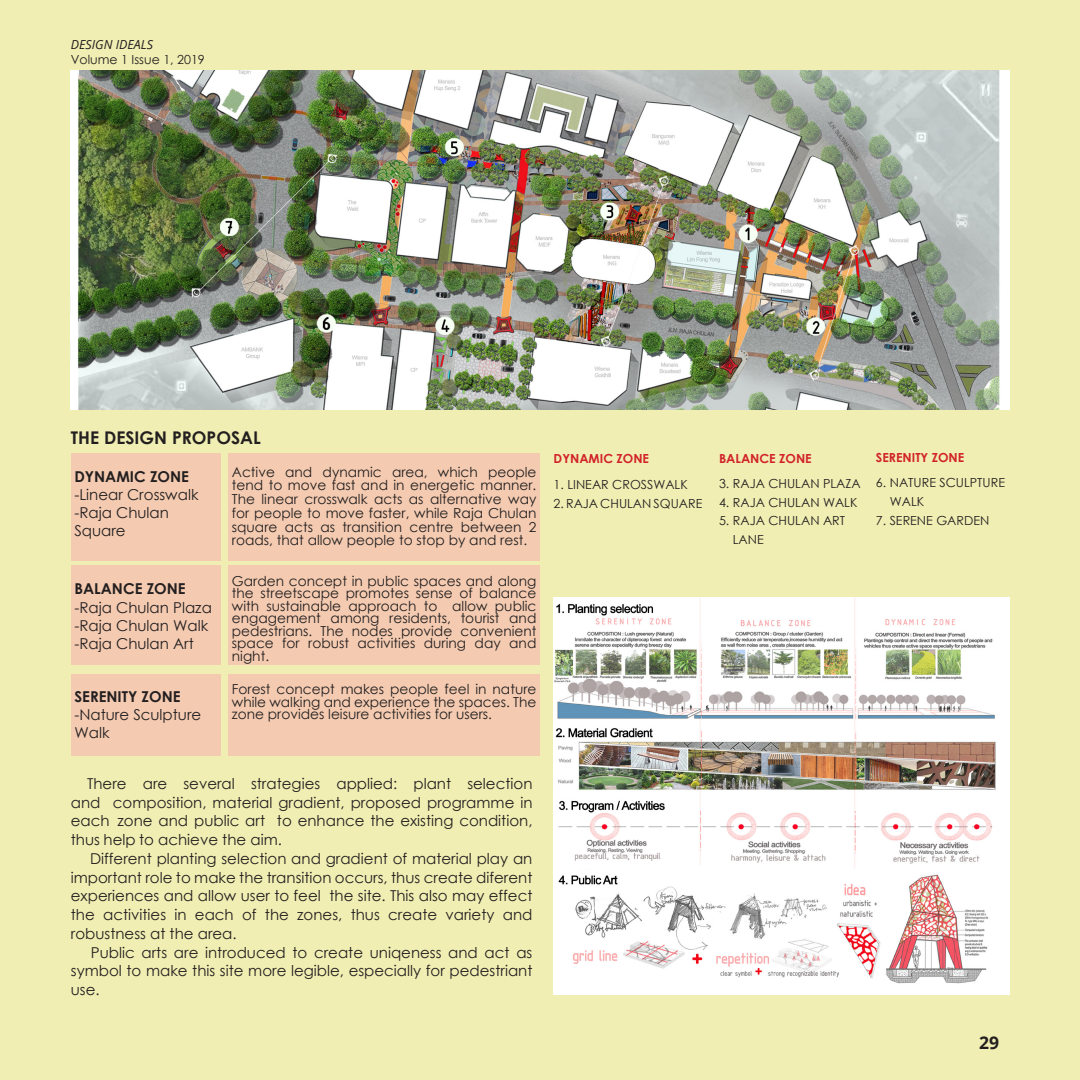
<style>
.page{position:relative;width:1080px;height:1080px;background:#f1eeb3}
.page>*{position:absolute;margin:0;border:0;box-sizing:border-box;transform-origin:0 0}
.t1{font:700 17.5px "Century Gothic";color:#231f20}
.t2{font:700 17.5px "Open Sans";color:#231f20}
.t3{font:15px/18px "Century Gothic";color:#231f20}
.t4{font:700 15px "Century Gothic";color:#231f20}
.t5{font:13.75px/12.5px "Century Gothic";color:#231f20;text-align:justify}
.t6{font:12.5px "Century Gothic";color:#231f20}
.t7{font:700 12.5px "Century Gothic";color:#d1232a}
.t8{font:italic 12.5px "Open Sans";color:#231f20}
</style>
<div class="page">
<div style="left:71px;top:453px;width:150px;height:108px;background:#f4cbb1"></div>
<div style="left:71px;top:566px;width:150px;height:99px;background:#f4cbb1"></div>
<div style="left:71px;top:674px;width:150px;height:82px;background:#f4cbb1"></div>
<div style="left:228px;top:453px;width:312px;height:108px;background:#f4cbb1"></div>
<div style="left:228px;top:566px;width:312px;height:99px;background:#f4cbb1"></div>
<div style="left:228px;top:674px;width:312px;height:82px;background:#f4cbb1"></div>
<img style="left:554px;top:597px;width:455px;height:398px">
<img style="left:71px;top:71px;width:938px;height:338px">
<p class="t8" style="left:71px;top:36px;width:84px">DESIGN IDEALS</p>
<p class="t6" style="left:71px;top:51px;width:136px">Volume 1 Issue 1, 2019</p>
<p class="t1" style="left:71px;top:425px;width:192px">THE DESIGN PROPOSAL</p>
<p class="t4" style="left:74px;top:465px;width:116px">DYNAMIC ZONE</p>
<p class="t3" style="left:74px;top:485px;width:126px">-Linear Crosswalk</p>
<p class="t3" style="left:74px;top:503px;width:96px">-Raja Chulan<br>Square</p>
<p class="t4" style="left:74px;top:577px;width:113px">BALANCE ZONE</p>
<p class="t3" style="left:74px;top:598px;width:139px">-Raja Chulan Plaza</p>
<p class="t3" style="left:74px;top:616px;width:135px">-Raja Chulan Walk</p>
<p class="t3" style="left:74px;top:634px;width:121px">-Raja Chulan Art</p>
<p class="t4" style="left:74px;top:685px;width:108px">SERENITY ZONE</p>
<p class="t3" style="left:74px;top:706px;width:128px">-Nature Sculpture<br>Walk</p>
<p class="t5" style="left:232px;top:464px;width:306px;line-height:13.8px">Active and dynamic area, which people tend to move fast and in energetic manner.<br>The linear crosswalk acts as alternative way for people to move faster, while Raja Chulan square acts as transition centre between 2 roads, that allow people to stop by and rest.</p>
<p class="t5" style="left:232px;top:574px;width:306px">Garden concept in public spaces and along the streetscape promotes sense of balance with sustainable approach to allow public engagement among residents, tourist and pedestrians. The nodes provide convenient space for robust activities during day and night.</p>
<p class="t5" style="left:232px;top:683px;width:306px">Forest concept makes people feel in nature while walking and experience the spaces. The zone provides leisure activities for users.</p>
<p class="t3" style="left:87px;top:774px;width:447px">There are several strategies applied: plant selection</p>
<p class="t3" style="left:71px;top:793px;width:463px">and composition, material gradient, proposed programme in</p>
<p class="t3" style="left:71px;top:812px;width:463px">each zone and public art to enhance the existing condition,</p>
<p class="t3" style="left:71px;top:831px;width:213px">thus help to achieve the aim.</p>
<p class="t3" style="left:90px;top:849px;width:444px">Different planting selection and gradient of material play an</p>
<p class="t3" style="left:71px;top:868px;width:463px">important role to make the transition occurs, thus create diferent</p>
<p class="t3" style="left:71px;top:887px;width:463px">experiences and allow user to feel the site. This also may effect</p>
<p class="t3" style="left:71px;top:906px;width:463px">the activities in each of the zones, thus create variety and</p>
<p class="t3" style="left:71px;top:924px;width:167px">robustness at the area.</p>
<p class="t3" style="left:91px;top:943px;width:443px">Public arts are introduced to create uniqeness and act as</p>
<p class="t3" style="left:71px;top:962px;width:463px">symbol to make this site more legible, especially for pedestriant</p>
<p class="t3" style="left:71px;top:981px;width:30px">use.</p>
<p class="t7" style="left:554px;top:449px;width:97px">DYNAMIC ZONE</p>
<p class="t6" style="left:554px;top:476px;width:136px">1. LINEAR CROSSWALK</p>
<p class="t6" style="left:554px;top:495px;width:150px">2. RAJA CHULAN SQUARE</p>
<p class="t7" style="left:719px;top:449px;width:94px">BALANCE ZONE</p>
<p class="t6" style="left:719px;top:475px;width:143px">3. RAJA CHULAN PLAZA</p>
<p class="t6" style="left:719px;top:493px;width:140px">4. RAJA CHULAN WALK</p>
<p class="t6" style="left:719px;top:512px;width:128px">5. RAJA CHULAN ART</p>
<p class="t6" style="left:733px;top:531px;width:32px">LANE</p>
<p class="t7" style="left:876px;top:448px;width:90px">SERENITY ZONE</p>
<p class="t6" style="left:876px;top:474px;width:131px">6. NATURE SCULPTURE</p>
<p class="t6" style="left:890px;top:493px;width:36px">WALK</p>
<p class="t6" style="left:876px;top:511px;width:115px">7. SERENE GARDEN</p>
<p class="t2" style="left:979px;top:1030px;width:21px">29</p>
</div>
